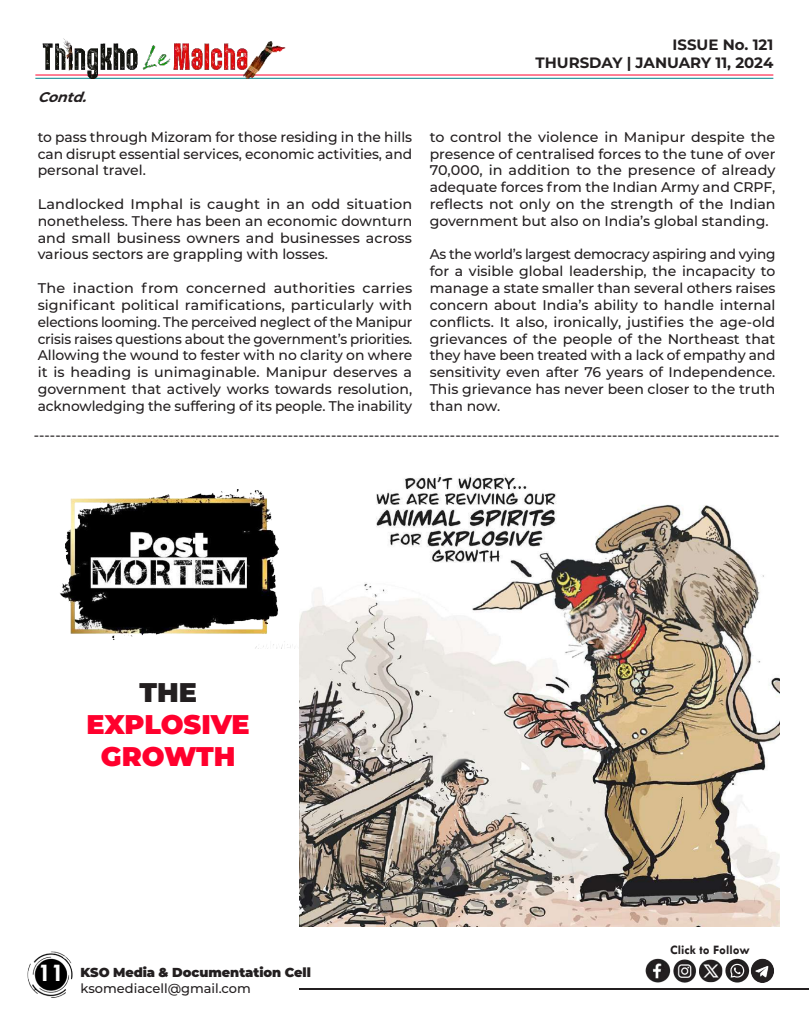
<style>
.page{position:relative;width:810px;height:1013px;background:#fff}
.page>*{position:absolute;margin:0;border:0;box-sizing:border-box;transform-origin:0 0}
.t1{font:900 27px/32.4px "Montserrat";letter-spacing:-.005em;color:#ff002d;text-align:center}
.t2{font:900 27px "Montserrat";color:#231f20}
.t3{font:700 26px "Tw Cen";color:#fff}
.t4{font:700 15px/18px "Montserrat";color:#231f20;text-align:right}
.t5{font:500 14px/16.8px "Montserrat";color:#231f20;text-align:justify}
.t6{font:italic 700 14px "Montserrat";color:#231f20}
.t7{font:900 13px "Montserrat";letter-spacing:-.005em;color:#231f20}
.t8{font:500 13px "Montserrat";color:#231f20}
.t9{font:700 13px "Tw Cen";color:#231f20}
</style>
<div class="page">
<hr style="left:299px;top:988px;width:509px;height:1px;background:#231f20">
<img style="left:27px;top:951px;width:46px;height:47px">
<hr style="left:35px;top:74px;width:738px;height:1px;background:#ff002d">
<hr style="left:35px;top:78px;width:738px;height:1px;background:#00848b">
<img style="left:35px;top:38px;width:254px;height:41px">
<img style="left:645px;top:958px;width:129px;height:25px">
<img style="left:60px;top:489px;width:231px;height:159px">
<img style="left:299px;top:474px;width:481px;height:452px">
<p class="t4" style="left:535px;top:35px;width:239px">ISSUE No. 121<br>THURSDAY | JANUARY 11, 2024</p>
<p class="t6" style="left:38px;top:87px;width:56px">Contd.</p>
<p class="t5" style="left:38px;top:128px;width:376px">to pass through Mizoram for those residing in the hills can disrupt essential services, economic activities, and personal travel.</p>
<p class="t5" style="left:38px;top:195px;width:376px">Landlocked Imphal is caught in an odd situation nonetheless. There has been an economic downturn and small business owners and businesses across various sectors are grappling with losses.</p>
<p class="t5" style="left:38px;top:279px;width:376px">The inaction from concerned authorities carries significant political ramifications, particularly with elections looming. The perceived neglect of the Manipur crisis raises questions about the government’s priorities.<br>Allowing the wound to fester with no clarity on where it is heading is unimaginable. Manipur deserves a government that actively works towards resolution, acknowledging the suffering of its people. The inability</p>
<p class="t5" style="left:430px;top:128px;width:347px">to control the violence in Manipur despite the presence of centralised forces to the tune of over 70,000, in addition to the presence of already adequate forces from the Indian Army and CRPF, reflects not only on the strength of the Indian government but also on India’s global standing.</p>
<p class="t5" style="left:430px;top:245px;width:347px">As the world’s largest democracy aspiring and vying for a visible global leadership, the incapacity to manage a state smaller than several others raises concern about India’s ability to handle internal conflicts. It also, ironically, justifies the age-old grievances of the people of the Northeast that they have been treated with a lack of empathy and sensitivity even after 76 years of Independence.<br>This grievance has never been closer to the truth than now.</p>
<p class="t5" style="left:34px;top:425px;width:747px">------------------------------------------------------------------------------------------------------------------------------------------</p>
<h1 class="t2" style="left:139px;top:671px;width:59px">THE</h1>
<h1 class="t1" style="left:86px;top:706px;width:165px">EXPLOSIVE<br>GROWTH</h1>
<h2 class="t3" style="left:38px;top:957px;width:28px">11</h2>
<p class="t7" style="left:81px;top:962px;width:232px">KSO Media &amp; Documentation Cell</p>
<p class="t8" style="left:81px;top:978px;width:172px">ksomediacell@gmail.com</p>
<p class="t9" style="left:670px;top:942px;width:81px">Click to Follow</p>
</div>
